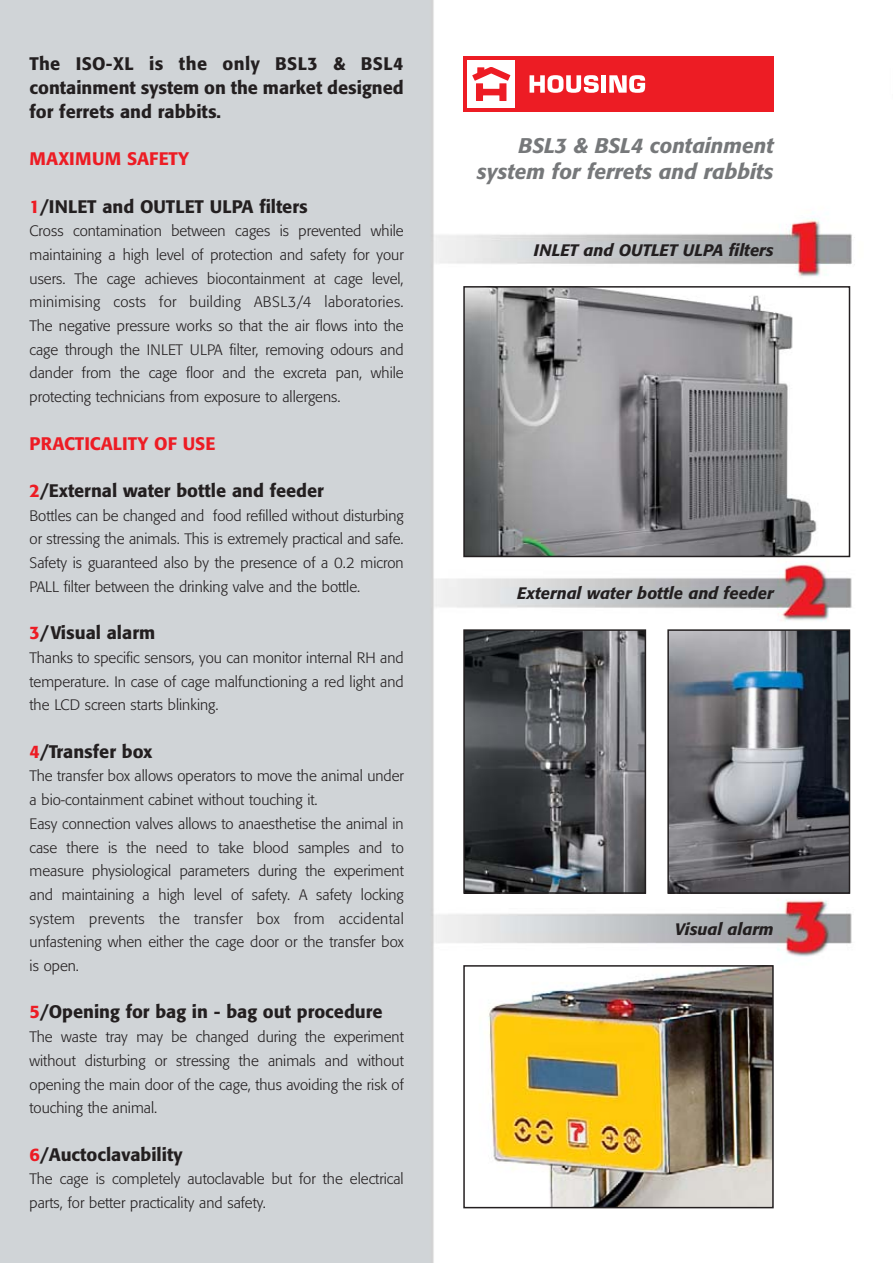
<style>
.page{position:relative;width:893px;height:1263px;background:#fff}
.page>*{position:absolute;margin:0;border:0;box-sizing:border-box;transform-origin:0 0}
.t1{font:italic 500 21px/26.2px "Formata";color:#76787a;text-align:right}
.t2{font:500 18px/23.7px "Formata";color:#231f20;text-align:justify}
.t3{font:500 18px "Formata";color:#ed1c24}
.t4{font:500 18px "Formata";letter-spacing:.02em;color:#ed1c24}
.t5{font:italic 500 16.5px "Formata";color:#231f20}
.t6{font:300 15px/23.7px "Formata";color:#231f20;text-align:justify}
.s1{color:#ed1c24}
</style>
<div class="page">
<img style="left:0;top:1px;width:855px;height:1262px">
<div style="left:464px;top:287px;width:385px;height:269px;background:#fff"></div>
<img style="left:466px;top:289px;width:351px;height:265px">
<div style="left:463px;top:286px;width:387px;height:271px;border:2px solid #231f20"></div>
<img style="left:466px;top:632px;width:177px;height:259px">
<div style="left:463px;top:629px;width:183px;height:265px;border:2px solid #231f20"></div>
<img style="left:670px;top:632px;width:177px;height:259px">
<div style="left:667px;top:629px;width:183px;height:265px;border:2px solid #231f20"></div>
<img style="left:466px;top:968px;width:305px;height:237px">
<div style="left:463px;top:965px;width:311px;height:243px;border:2px solid #231f20"></div>
<div style="left:463px;top:56px;width:311px;height:56px;background:#ed1c24"></div>
<div style="left:467px;top:60px;width:48px;height:48px;background:#fff"></div>
<svg style="left:472px;top:67px;width:38px;height:34px"></svg>
<svg style="left:530px;top:75px;width:69px;height:18px"></svg>
<div style="left:601px;top:75px;width:5px;height:18px;background:#fff"></div>
<svg style="left:609px;top:75px;width:36px;height:18px"></svg>
<p class="t2" style="left:30px;top:54px;width:376px">The ISO-XL is the only BSL3 &amp; BSL4 containment system on the market designed for ferrets and rabbits.</p>
<p class="t4" style="left:30px;top:151px;width:161px">MAXIMUM SAFETY</p>
<p class="t2" style="left:30px;top:196px;width:280px"><span class="s1">1</span>/INLET and OUTLET ULPA filters</p>
<p class="t6" style="left:30px;top:220px;width:376px">Cross contamination between cages is prevented while maintaining a high level of protection and safety for your users. The cage achieves biocontainment at cage level, minimising costs for building ABSL3/4 laboratories.<br>The negative pressure works so that the air flows into the cage through the INLET ULPA filter, removing odours and dander from the cage floor and the excreta pan, while protecting technicians from exposure to allergens.</p>
<p class="t3" style="left:30px;top:435px;width:187px">PRACTICALITY OF USE</p>
<p class="t2" style="left:30px;top:480px;width:296px"><span class="s1">2</span>/External water bottle and feeder</p>
<p class="t6" style="left:30px;top:505px;width:376px">Bottles can be changed and food refilled without disturbing or stressing the animals. This is extremely practical and safe.<br>Safety is guaranteed also by the presence of a 0.2 micron PALL filter between the drinking valve and the bottle.</p>
<p class="t2" style="left:30px;top:622px;width:127px"><span class="s1">3</span>/Visual alarm</p>
<p class="t6" style="left:30px;top:647px;width:376px">Thanks to specific sensors, you can monitor internal RH and temperature. In case of cage malfunctioning a red light and the LCD screen starts blinking.</p>
<p class="t2" style="left:30px;top:741px;width:125px"><span class="s1">4</span>/Transfer box</p>
<p class="t6" style="left:30px;top:765px;width:376px;text-align:left">The transfer box allows operators to move the animal under a bio-containment cabinet without touching it.<br>Easy connection valves allows to anaesthetise the animal in case there is the need to take blood samples and to measure physiological parameters during the experiment and maintaining a high level of safety. A safety locking system prevents the transfer box from accidental unfastening when either the cage door or the transfer box is open.</p>
<p class="t2" style="left:30px;top:1002px;width:355px"><span class="s1">5</span>/Opening for bag in - bag out procedure</p>
<p class="t6" style="left:30px;top:1026px;width:376px">The waste tray may be changed during the experiment without disturbing or stressing the animals and without opening the main door of the cage, thus avoiding the risk of touching the animal.</p>
<p class="t2" style="left:30px;top:1144px;width:154px"><span class="s1">6</span>/Auctoclavability</p>
<p class="t6" style="left:30px;top:1168px;width:376px">The cage is completely autoclavable but for the electrical parts, for better practicality and safety.</p>
<h1 class="t1" style="left:477px;top:134px;width:298px">BSL3 &amp; BSL4 containment system for ferrets and rabbits</h1>
<p class="t5" style="left:534px;top:243px;width:241px">INLET and OUTLET ULPA filters</p>
<p class="t5" style="left:517px;top:586px;width:258px">External water bottle and feeder</p>
<p class="t5" style="left:675px;top:922px;width:100px">Visual alarm</p>
</div>
